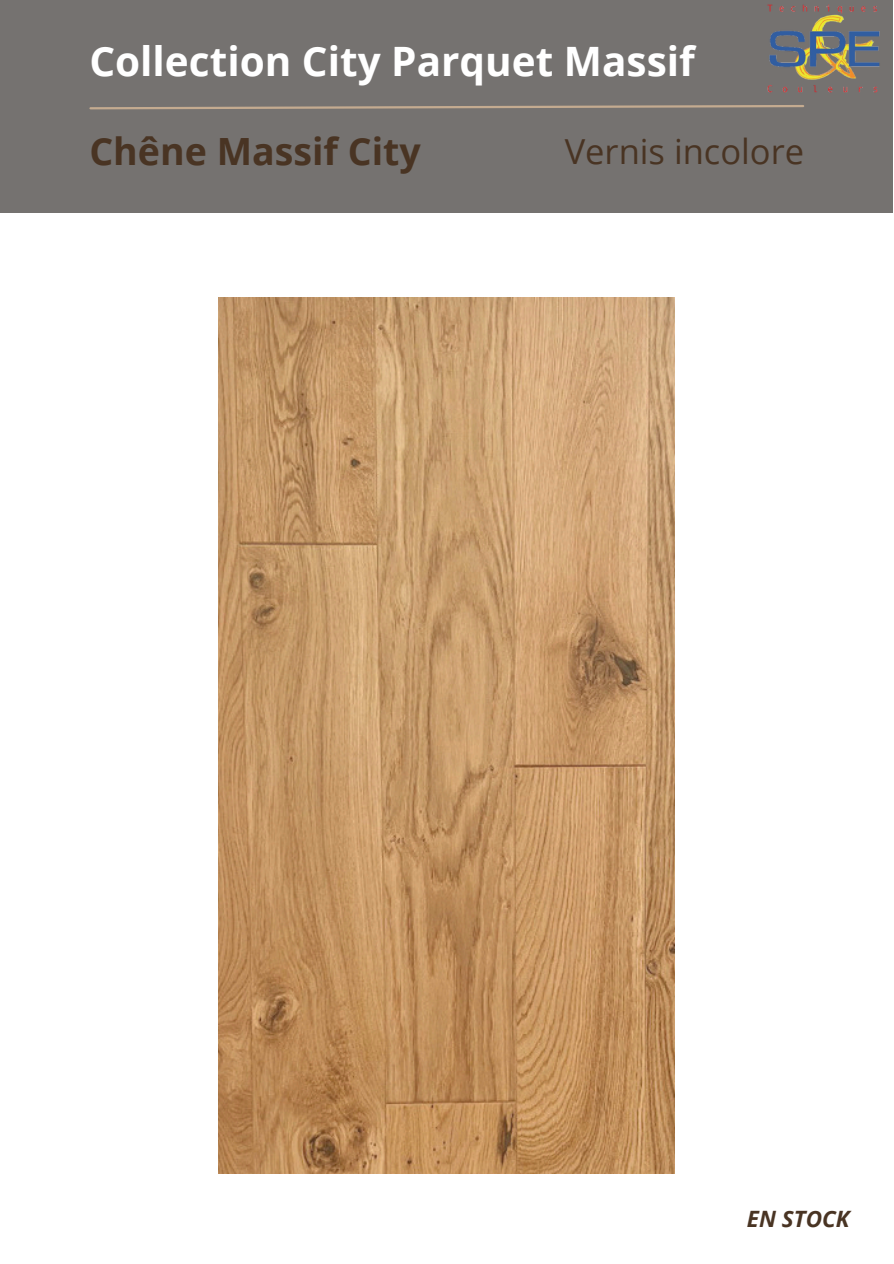
<style>
.page{position:relative;width:894px;height:1264px;background:#fff}
.page>*{position:absolute;margin:0;border:0;box-sizing:border-box;transform-origin:0 0}
.t1{font:700 40.5px "Open Sans";color:#fff}
.t2{font:700 37.5px "Open Sans";color:#493423}
.t3{font:34.5px "Open Sans";color:#493423}
.t4{font:italic 700 22.5px "Open Sans";color:#493423}
</style>
<div class="page">
<div style="left:0;top:0;width:892px;height:212px;background:#757270"></div>
<img style="left:767px;top:4px;width:113px;height:89px">
<svg style="left:89px;top:105px;width:715px;height:5px"></svg>
<img style="left:219px;top:297px;width:455px;height:876px">
<h2 class="t1" style="left:89px;top:33px;width:607px">Collection City Parquet Massif</h2>
<p class="t2" style="left:89px;top:125px;width:333px">Chêne Massif City</p>
<h1 class="t3" style="left:564px;top:127px;width:241px">Vernis incolore</h1>
<p class="t4" style="left:746px;top:1202px;width:104px">EN STOCK</p>
</div>
